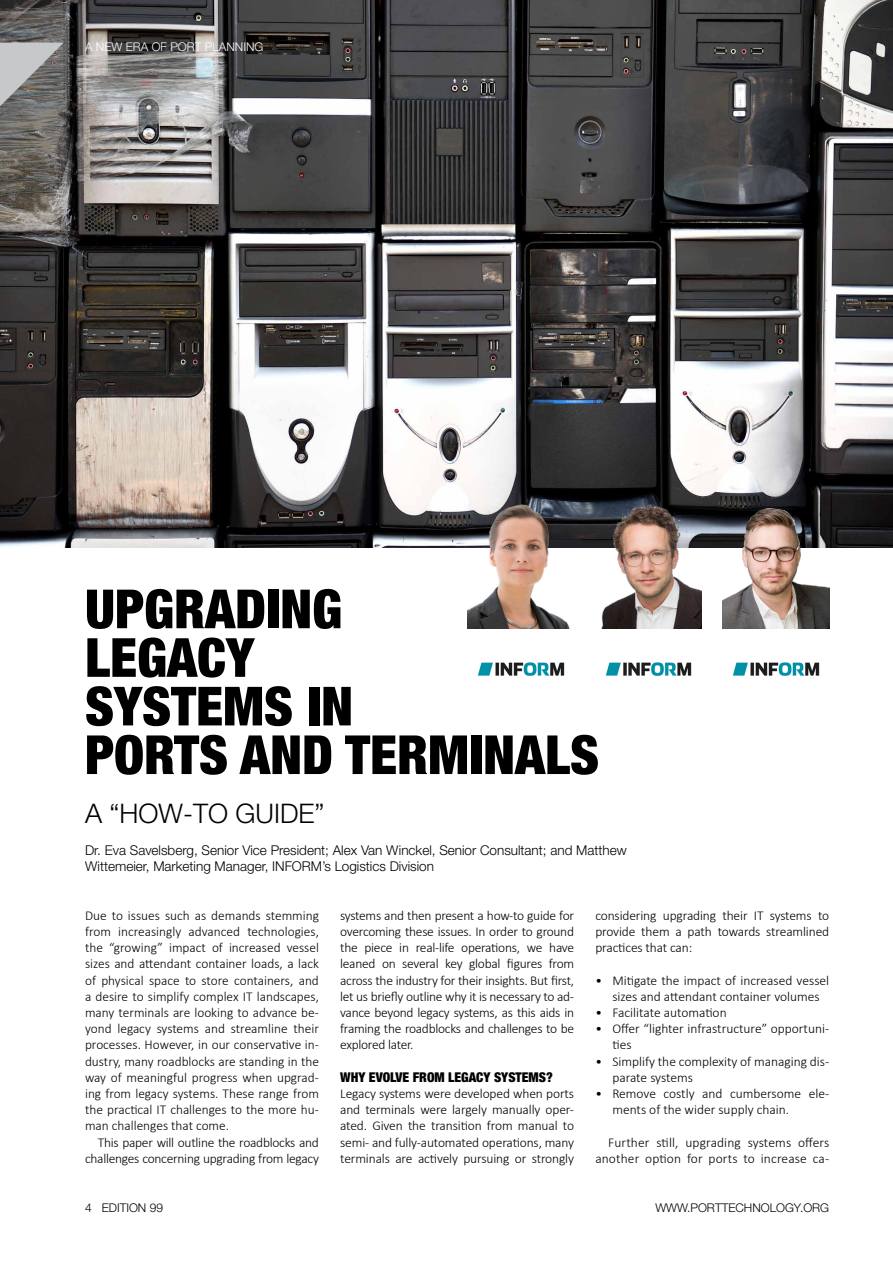
<style>
.page{position:relative;width:893px;height:1263px;background:#fff}
.page>*{position:absolute;margin:0;border:0;box-sizing:border-box;transform-origin:0 0}
.t1{font:900 condensed 54px/48.6px "Helvetica Neue LT Std";color:#000}
.t2{font:300 27px "Helvetica Neue LT Std";color:#000}
.t3{font:300 13.5px/16.2px "Calibri";letter-spacing:-.01em;color:#000;text-align:justify}
.t4{font:300 13.5px/16.2px "Helvetica Neue LT Std";color:#000}
.t5{font:300 13.5px/16.2px "Calibri";letter-spacing:.01em;color:#000;text-align:right}
.t6{font:900 condensed 13.5px "Helvetica Neue LT Std";color:#000}
.t7{font:300 12px "Helvetica Neue LT Std";color:#000}
.t8{font:300 12px "Helvetica Neue LT Std";color:#fff}
</style>
<div class="page">
<img style="left:0;top:0;width:893px;height:547px">
<img style="left:732px;top:662px;width:88px;height:14px">
<img style="left:605px;top:662px;width:87px;height:14px">
<img style="left:477px;top:662px;width:88px;height:14px">
<img style="left:723px;top:506px;width:106px;height:122px">
<img style="left:595px;top:499px;width:107px;height:129px">
<img style="left:468px;top:499px;width:106px;height:129px">
<svg style="left:0;top:43px;width:64px;height:76px;background:#939392"></svg>
<p class="t8" style="left:85px;top:39px;width:180px">A NEW ERA OF PORT PLANNING</p>
<h1 class="t1" style="left:85px;top:584px;width:515px">UPGRADING<br>LEGACY<br>SYSTEMS IN<br>PORTS AND TERMINALS</h1>
<h2 class="t2" style="left:85px;top:796px;width:241px">A “HOW-TO GUIDE”</h2>
<p class="t4" style="left:85px;top:842px;width:543px">Dr. Eva Savelsberg, Senior Vice President; Alex Van Winckel, Senior Consultant; and Matthew<br>Wittemeier, Marketing Manager, INFORM’s Logistics Division</p>
<p class="t3" style="left:340px;top:907px;width:235px">systems and then present a how-to guide for overcoming these issues. In order to ground the piece in real-life operations, we have leaned on several key global figures from across the industry for their insights. But first, let us briefly outline why it is necessary to ad&shy;vance beyond legacy systems, as this aids in framing the roadblocks and challenges to be explored later.</p>
<p class="t6" style="left:340px;top:1069px;width:214px">WHY EVOLVE FROM LEGACY SYSTEMS?</p>
<p class="t3" style="left:340px;top:1085px;width:235px">Legacy systems were developed when ports and terminals were largely manually oper&shy;ated. Given the transition from manual to semi- and fully-automated operations, many terminals are actively pursuing or strongly</p>
<p class="t3" style="left:85px;top:907px;width:235px">Due to issues such as demands stemming from increasingly advanced technologies, the “growing” impact of increased vessel sizes and attendant container loads, a lack of physical space to store containers, and a desire to simplify complex IT landscapes, many terminals are looking to advance be&shy;yond legacy systems and streamline their processes. However, in our conservative in&shy;dustry, many roadblocks are standing in the way of meaningful progress when upgrad&shy;ing from legacy systems. These range from the practical IT challenges to the more hu&shy;man challenges that come.</p>
<p class="t3" style="left:85px;top:1134px;width:235px;text-align:right">This paper will outline the roadblocks and challenges concerning upgrading from legacy</p>
<p class="t3" style="left:595px;top:907px;width:235px">considering upgrading their IT systems to provide them a path towards streamlined practices that can:</p>
<p class="t3" style="left:595px;top:972px;width:235px;text-align:center">• Mitigate the impact of increased vessel sizes and attendant container volumes</p>
<p class="t3" style="left:595px;top:1004px;width:133px">• Facilitate automation</p>
<p class="t3" style="left:612px;top:1020px;width:218px;text-indent:-17px">• Offer “lighter infrastructure” opportuni&shy;ties</p>
<p class="t3" style="left:612px;top:1053px;width:218px;text-indent:-17px">• Simplify the complexity of managing dis&shy;parate systems</p>
<p class="t3" style="left:612px;top:1085px;width:218px;text-indent:-17px">• Remove costly and cumbersome ele&shy;ments of the wider supply chain.</p>
<p class="t5" style="left:595px;top:1134px;width:235px">Further still, upgrading systems offers another option for ports to increase ca-</p>
<p class="t7" style="left:85px;top:1200px;width:80px">4 EDITION 99</p>
<p class="t7" style="left:655px;top:1200px;width:175px">WWW.PORTTECHNOLOGY.ORG</p>
</div>
